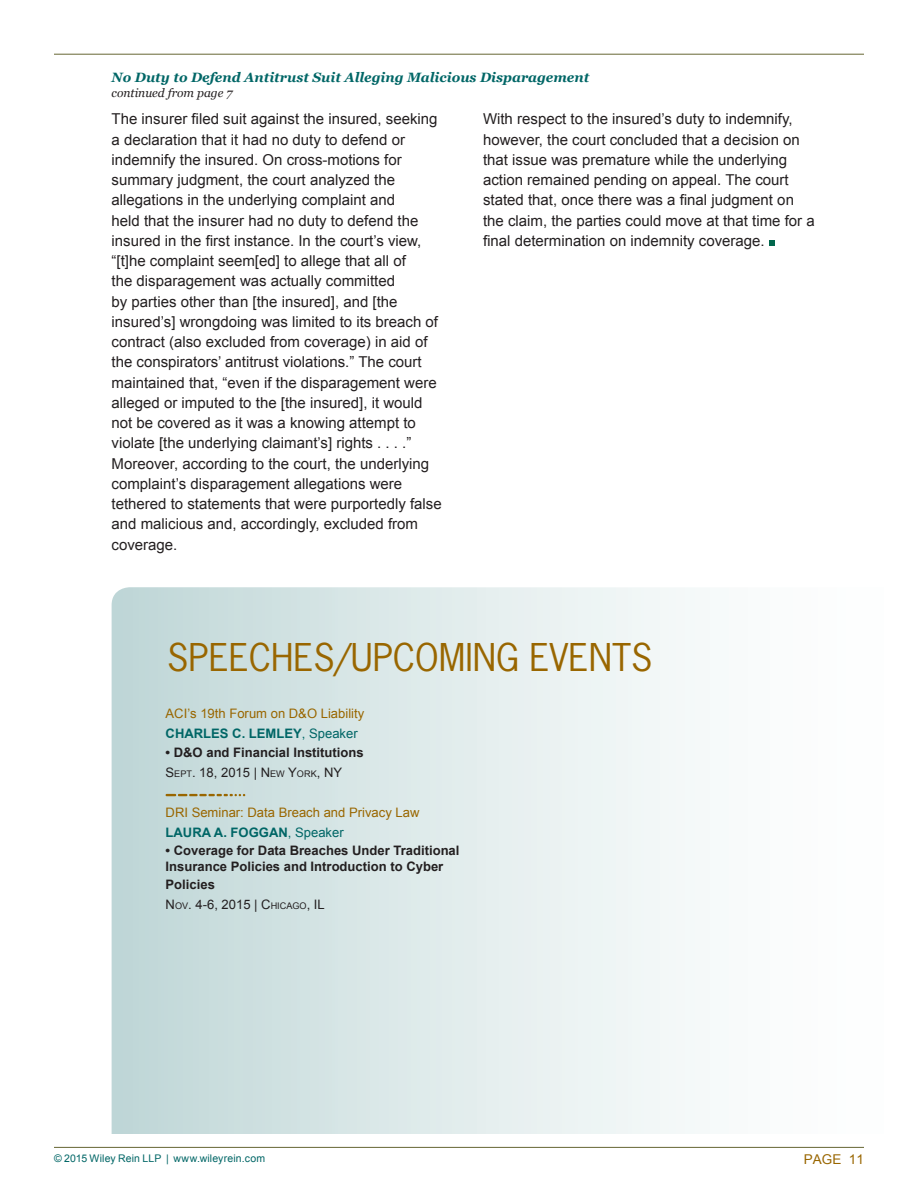
<style>
.page{position:relative;width:918px;height:1188px;background:#fff}
.page>*{position:absolute;margin:0;border:0;box-sizing:border-box;transform-origin:0 0}
.t1{font:87px "Dalliance Flourishes";color:#960}
.t2{font:36px "News Gothic Std";color:#960}
.body_text{font:15px/20.2px "Arial";color:#231f20}
.t3{font:italic 700 13.5px "Georgia";color:#066}
.t4{font:13.5px "Arial";color:#960}
.t5{font:700 13.05px/16.5px "Arial";color:#231f20}
.t6{font:13.05px "Arial";color:#960}
.t7{font:13.05px "Arial";color:#231f20}
.t8{font:700 13.05px "Arial";color:#066}
.t9{font:italic 12px "Georgia";color:#231f20}
.t10{font:10.5px "Arial";letter-spacing:.015em;color:#066}
.s1{font-weight:400}
.s2{font-size:9.15px}
</style>
<div class="page">
<hr style="left:54px;top:1147px;width:810px;height:1px;background:#663">
<hr style="left:54px;top:54px;width:810px;height:1px;background:#663">
<svg style="left:769px;top:240px;width:5px;height:6px"></svg>
<svg style="left:112px;top:587px;width:583px;height:547px;background:#dbe8e8"></svg>
<p class="t3" style="left:112px;top:69px;width:479px">No Duty to Defend Antitrust Suit Alleging Malicious Disparagement</p>
<p class="t9" style="left:112px;top:85px;width:122px">continued from page 7</p>
<p class="body_text" style="left:112px;top:109px;width:332px">The insurer filed suit against the insured, seeking a declaration that it had no duty to defend or indemnify the insured. On cross-motions for summary judgment, the court analyzed the allegations in the underlying complaint and<br>held that the insurer had no duty to defend the insured in the first instance. In the court’s view, “[t]he complaint seem[ed] to allege that all of<br>the disparagement was actually committed<br>by parties other than [the insured], and [the insured’s] wrongdoing was limited to its breach of contract (also excluded from coverage) in aid of the conspirators’ antitrust violations.” The court maintained that, “even if the disparagement were alleged or imputed to the [the insured], it would not be covered as it was a knowing attempt to violate [the underlying claimant’s] rights . . . .” Moreover, according to the court, the underlying complaint’s disparagement allegations were tethered to statements that were purportedly false and malicious and, accordingly, excluded from coverage.</p>
<p class="body_text" style="left:483px;top:109px;width:333px">With respect to the insured’s duty to indemnify, however, the court concluded that a decision on that issue was premature while the underlying action remained pending on appeal. The court stated that, once there was a final judgment on the claim, the parties could move at that time for a final determination on indemnity coverage.</p>
<p class="t2" style="left:167px;top:634px;width:487px">SPEECHES/UPCOMING EVENTS</p>
<p class="t6" style="left:166px;top:705px;width:200px">ACI’s 19th Forum on D&amp;O Liability</p>
<p class="t8" style="left:166px;top:724px;width:194px">CHARLES C. LEMLEY<span class="s1">, Speaker</span></p>
<p class="t5" style="left:166px;top:745px;width:200px">• D&amp;O and Financial Institutions</p>
<p class="t7" style="left:166px;top:764px;width:178px">S<span class="s2">EPT</span>. 18, 2015 | N<span class="s2">EW</span> Y<span class="s2">ORK</span>, NY</p>
<p class="t1" style="left:167px;top:747px;width:79px">6</p>
<p class="t6" style="left:166px;top:804px;width:255px">DRI Seminar: Data Breach and Privacy Law</p>
<p class="t8" style="left:166px;top:823px;width:180px">LAURA A. FOGGAN<span class="s1">, Speaker</span></p>
<p class="t5" style="left:166px;top:842px;width:295px">• Coverage for Data Breaches Under Traditional<br>Insurance Policies and Introduction to Cyber</p>
<p class="t5" style="left:166px;top:877px;width:51px">Policies</p>
<p class="t7" style="left:166px;top:896px;width:161px">N<span class="s2">OV</span>. 4-6, 2015 | C<span class="s2">HICAGO</span>, IL</p>
<p class="t10" style="left:54px;top:1151px;width:213px">© 2015 Wiley Rein LLP | www.wileyrein.com</p>
<p class="t4" style="left:804px;top:1150px;width:62px">PAGE 11</p>
</div>
